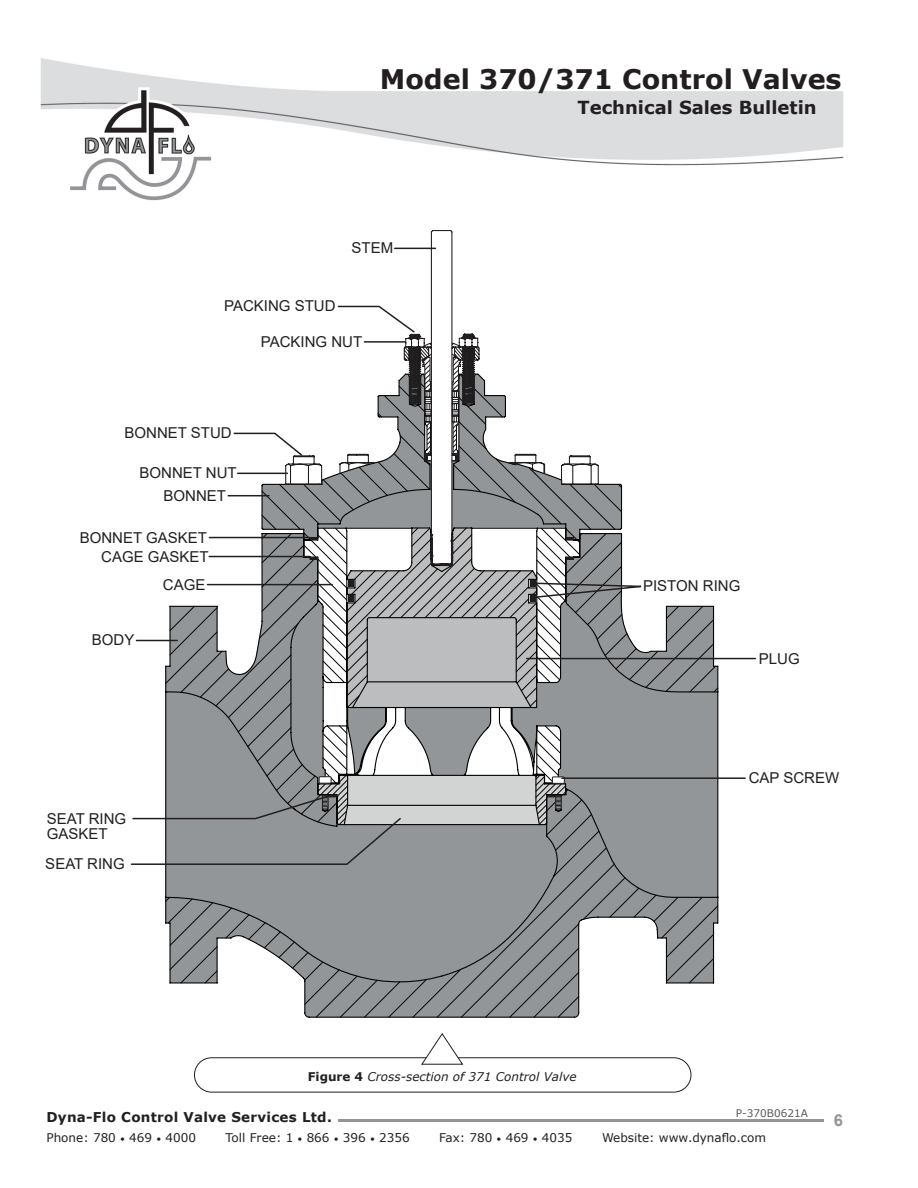
<style>
.page{position:relative;width:918px;height:1188px;background:#fff}
.page>*{position:absolute;margin:0;border:0;box-sizing:border-box;transform-origin:0 0}
.t1{font:700 27px "Verdana";color:#231f20}
.t2{font:700 18px "Verdana";color:#231f20}
.t3{font:700 16.5px "Arial";color:#939598}
.t4{font:15px/18.1px "Arial";color:#231f20;text-align:right}
.t5{font:700 13.5px "Verdana";letter-spacing:.02em;color:#231f20}
.t6{font:12px "Verdana";color:#231f20}
.t7{font:italic 12px "Verdana";color:#231f20}
.t8{font:10.5px "Verdana";color:#5a5a5d}
.s1{font-weight:700;font-style:normal}
.s2{font-size:9px}
</style>
<div class="page">
<img style="left:41px;top:58px;width:803px;height:143px">
<hr style="left:338px;top:1120px;width:486px;height:2px;background:#939598">
<div style="left:194px;top:1058px;width:497px;height:34px;border:1px solid #231f20;border-radius:17px"></div>
<svg style="left:421px;top:1033px;width:42px;height:32px"></svg>
<svg style="left:165px;top:605px;width:553px;height:413px"></svg>
<hr style="left:527px;top:658px;width:228px;height:1px;background:#231f20">
<hr style="left:562px;top:777px;width:183px;height:2px;background:#231f20">
<svg style="left:130px;top:230px;width:534px;height:636px"></svg>
<h1 class="t1" style="left:380px;top:60px;width:463px">Model 370/371 Control Valves</h1>
<p class="t4" style="left:352px;top:239px;width:43px">STEM</p>
<p class="t4" style="left:224px;top:297px;width:113px">PACKING STUD</p>
<p class="t4" style="left:261px;top:332px;width:103px">PACKING NUT</p>
<p class="t4" style="left:125px;top:424px;width:109px">BONNET STUD</p>
<p class="t4" style="left:140px;top:464px;width:99px">BONNET NUT</p>
<p class="t4" style="left:164px;top:486px;width:64px">BONNET</p>
<p class="t4" style="left:80px;top:529px;width:130px">BONNET GASKET<br>CAGE GASKET</p>
<p class="t4" style="left:92px;top:631px;width:44px">BODY</p>
<p class="t4" style="left:163px;top:575px;width:44px">CAGE</p>
<p class="t4" style="left:47px;top:811px;width:81px;line-height:15px;text-align:left">SEAT RING<br>GASKET</p>
<p class="t4" style="left:45px;top:855px;width:81px">SEAT RING</p>
<p class="t2" style="left:578px;top:95px;width:241px">Technical Sales Bulletin</p>
<p class="t4" style="left:643px;top:576px;width:99px">PISTON RING</p>
<p class="t4" style="left:759px;top:649px;width:42px">PLUG</p>
<p class="t4" style="left:749px;top:769px;width:92px">CAP SCREW</p>
<p class="t7" style="left:308px;top:1068px;width:270px"><span class="s1">Figure 4</span> Cross-section of 371 Control Valve</p>
<p class="t8" style="left:736px;top:1106px;width:74px">P-370B0621A</p>
<p class="t5" style="left:46px;top:1108px;width:287px">Dyna-Flo Control Valve Services Ltd.</p>
<p class="t6" style="left:46px;top:1130px;width:151px">Phone: 780 <span class="s2">•</span> 469 <span class="s2">•</span> 4000</p>
<p class="t6" style="left:226px;top:1130px;width:186px">Toll Free: 1 <span class="s2">•</span> 866 <span class="s2">•</span> 396 <span class="s2">•</span> 2356</p>
<p class="t6" style="left:439px;top:1130px;width:135px">Fax: 780 <span class="s2">•</span> 469 <span class="s2">•</span> 4035</p>
<p class="t6" style="left:602px;top:1130px;width:165px">Website: www.dynaflo.com</p>
<p class="t3" style="left:834px;top:1108px;width:11px">6</p>
</div>
